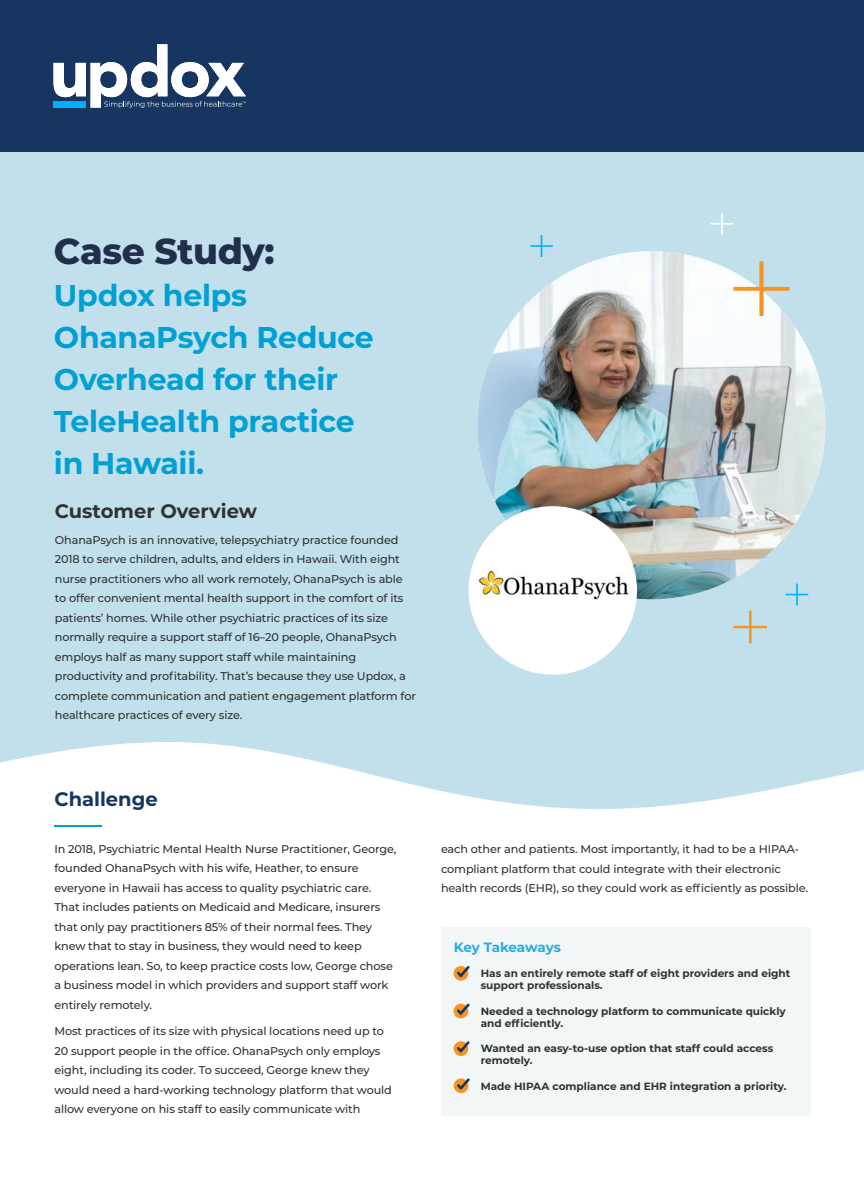
<style>
.page{position:relative;width:864px;height:1188px;background:#fff}
.page>*{position:absolute;margin:0;border:0;box-sizing:border-box;transform-origin:0 0}
.t1{font:800 36px "Montserrat";letter-spacing:-.01em;color:#212f4b}
.t2{font:700 30px/42px "Montserrat";letter-spacing:-.01em;color:#00a0d5}
.t3{font:700 19.5px "Montserrat";color:#313131}
.t4{font:700 19.5px "Montserrat";color:#163561}
.t5{font:700 13.5px "Montserrat";letter-spacing:-.01em;color:#29abe2}
.t6{font:500 11.25px/19.5px "Montserrat";letter-spacing:-.01em;color:#313131}
.t7{font:700 10.5px/12px "Montserrat";color:#313131}
</style>
<div class="page">
<svg style="left:0;top:694px;width:864px;height:115px;fill:#c1e0ec"></svg>
<div style="left:0;top:151px;width:864px;height:543px;background:#c1e0ec"></div>
<div style="left:0;top:0;width:864px;height:151px;background:#163561"></div>
<hr style="left:54px;top:825px;width:48px;height:2px;background:#00a0d5">
<svg style="left:54px;top:44px;width:192px;height:64px"></svg>
<img style="left:477px;top:251px;width:348px;height:348px;border-radius:174px">
<svg style="left:734px;top:261px;width:56px;height:55px"></svg>
<svg style="left:734px;top:611px;width:33px;height:32px"></svg>
<svg style="left:786px;top:584px;width:22px;height:21px"></svg>
<svg style="left:530px;top:235px;width:23px;height:22px"></svg>
<svg style="left:711px;top:213px;width:22px;height:22px"></svg>
<div style="left:469px;top:506px;width:168px;height:169px;background:#fff;border-radius:50%"></div>
<img style="left:469px;top:566px;width:168px;height:35px">
<div style="left:441px;top:927px;width:369px;height:188px;background:#f3f6f7"></div>
<div style="left:454px;top:966px;width:14px;height:15px;background:#f79321;border-radius:50%"></div>
<svg style="left:457px;top:966px;width:13px;height:11px"></svg>
<div style="left:454px;top:1004px;width:14px;height:14px;background:#f79321;border-radius:50%"></div>
<svg style="left:457px;top:1004px;width:13px;height:11px"></svg>
<div style="left:454px;top:1078px;width:14px;height:15px;background:#f79321;border-radius:50%"></div>
<svg style="left:457px;top:1078px;width:13px;height:12px"></svg>
<div style="left:454px;top:1041px;width:14px;height:15px;background:#f79321;border-radius:50%"></div>
<svg style="left:457px;top:1041px;width:13px;height:11px"></svg>
<h1 class="t1" style="left:54px;top:235px;width:222px">Case Study:</h1>
<h2 class="t2" style="left:54px;top:276px;width:321px">Updox helps<br>OhanaPsych Reduce<br>Overhead for their<br>TeleHealth practice in Hawaii.</h2>
<h3 class="t3" style="left:55px;top:502px;width:204px">Customer Overview</h3>
<p class="t6" style="left:55px;top:531px;width:363px">OhanaPsych is an innovative, telepsychiatry practice founded 2018 to serve children, adults, and elders in Hawaii. With eight nurse practitioners who all work remotely, OhanaPsych is able to offer convenient mental health support in the comfort of its patients’ homes. While other psychiatric practices of its size normally require a support staff of 16–20 people, OhanaPsych employs half as many support staff while maintaining productivity and profitability. That’s because they use Updox, a complete communication and patient engagement platform for healthcare practices of every size.</p>
<h3 class="t4" style="left:54px;top:791px;width:105px">Challenge</h3>
<p class="t6" style="left:54px;top:840px;width:344px">In 2018, Psychiatric Mental Health Nurse Practitioner, George, founded OhanaPsych with his wife, Heather, to ensure everyone in Hawaii has access to quality psychiatric care.<br>That includes patients on Medicaid and Medicare, insurers that only pay practitioners 85% of their normal fees. They knew that to stay in business, they would need to keep operations lean. So, to keep practice costs low, George chose a business model in which providers and support staff work entirely remotely.</p>
<p class="t6" style="left:54px;top:1022px;width:339px">Most practices of its size with physical locations need up to 20 support people in the office. OhanaPsych only employs eight, including its coder. To succeed, George knew they would need a hard-working technology platform that would allow everyone on his staff to easily communicate with</p>
<p class="t6" style="left:441px;top:840px;width:369px">each other and patients. Most importantly, it had to be a HIPAA&shy;compliant platform that could integrate with their electronic health records (EHR), so they could work as efficiently as possible.</p>
<p class="t5" style="left:454px;top:941px;width:109px">Key Takeaways</p>
<p class="t7" style="left:481px;top:968px;width:311px">Has an entirely remote staff of eight providers and eight support professionals.</p>
<p class="t7" style="left:481px;top:1006px;width:307px">Needed a technology platform to communicate quickly and efficiently.</p>
<p class="t7" style="left:481px;top:1043px;width:294px">Wanted an easy-to-use option that staff could access remotely.</p>
<p class="t7" style="left:481px;top:1081px;width:307px">Made HIPAA compliance and EHR integration a priority.</p>
</div>
